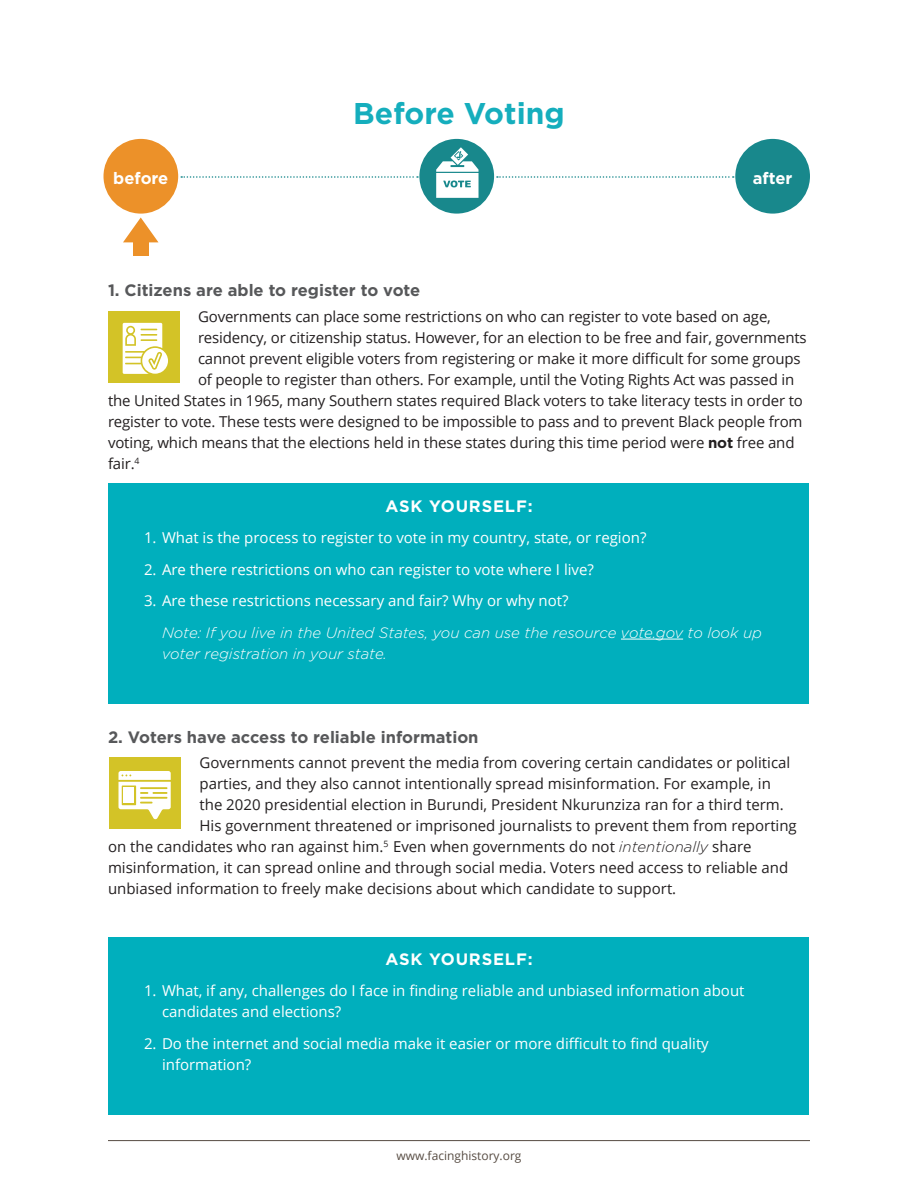
<style>
.page{position:relative;width:918px;height:1188px;background:#fff}
.page>*{position:absolute;margin:0;border:0;box-sizing:border-box;transform-origin:0 0}
.C_head{font:700 30px "Gotham";color:#15aebd}
.D_head{font:700 16.5px "Gotham";color:#57585a}
.Ask_Yourself_head{font:700 16.5px "Gotham";letter-spacing:.05em;color:#fff}
.D_head-2{font:700 16.5px "Gotham";color:#fff}
.body_left{font:15px "Open Sans";letter-spacing:-.01em;color:#231f20}
.body_bullet_white{font:15px/21px "Open Sans";color:#fff}
.body{font:15px "Open Sans";color:#fff}
.body-2{font:italic 300 15px/21px "Gotham";color:#fff}
.body-3{font:12px "Open Sans";color:#574c43}
.s1{font-family:"Gotham";font-weight:700}
.s2{font-family:"Gotham";font-weight:300;font-style:italic}
</style>
<div class="page">
<div style="left:108px;top:937px;width:700px;height:178px;background:#00afbd"></div>
<div style="left:108px;top:483px;width:700px;height:220px;background:#00afbd"></div>
<hr style="left:108px;top:1140px;width:702px;height:1px;background:#574c43">
<hr style="left:621px;top:639px;width:62px;height:1px;background:#fff">
<div style="left:104px;top:139px;width:74px;height:75px;background:#ec9129;border-radius:50%"></div>
<div style="left:419px;top:139px;width:75px;height:75px;background:#18888c;border-radius:50%"></div>
<div style="left:735px;top:139px;width:75px;height:75px;background:#18888c;border-radius:50%"></div>
<svg style="left:436px;top:147px;width:43px;height:51px"></svg>
<svg style="left:181px;top:176px;width:237px;height:2px"></svg>
<svg style="left:497px;top:176px;width:237px;height:2px"></svg>
<svg style="left:123px;top:218px;width:35px;height:24px"></svg>
<div style="left:133px;top:240px;width:16px;height:15px;background:#ec9129"></div>
<div style="left:108px;top:311px;width:72px;height:72px;background:#d3c327"></div>
<svg style="left:123px;top:323px;width:45px;height:51px"></svg>
<div style="left:110px;top:758px;width:72px;height:72px;background:#d3c327"></div>
<svg style="left:119px;top:771px;width:52px;height:49px"></svg>
<p class="C_head" style="left:353px;top:93px;width:213px">Before Voting</p>
<p class="D_head-2" style="left:113px;top:168px;width:57px">before</p>
<p class="D_head-2" style="left:753px;top:168px;width:41px">after</p>
<p class="D_head" style="left:108px;top:280px;width:314px">1. Citizens are able to register to vote</p>
<p class="body_left" style="left:198px;top:306px;width:574px">Governments can place some restrictions on who can register to vote based on age,</p>
<p class="body_left" style="left:198px;top:327px;width:610px">residency, or citizenship status. However, for an election to be free and fair, governments</p>
<p class="body_left" style="left:198px;top:348px;width:604px">cannot prevent eligible voters from registering or make it more difficult for some groups</p>
<p class="body_left" style="left:198px;top:369px;width:598px">of people to register than others. For example, until the Voting Rights Act was passed in</p>
<p class="body_left" style="left:108px;top:390px;width:697px">the United States in 1965, many Southern states required Black voters to take literacy tests in order to</p>
<p class="body_left" style="left:108px;top:411px;width:696px">register to vote. These tests were designed to be impossible to pass and to prevent Black people from</p>
<p class="body_left" style="left:108px;top:432px;width:688px">voting, which means that the elections held in these states during this time period were <span class="s1">not</span> free and</p>
<p class="body_left" style="left:108px;top:453px;width:33px">fair.<sup>4</sup></p>
<p class="Ask_Yourself_head" style="left:385px;top:495px;width:149px">ASK YOURSELF:</p>
<p class="body" style="left:144px;top:527px;width:504px">1. What is the process to register to vote in my country, state, or region?</p>
<p class="body" style="left:144px;top:559px;width:451px">2. Are there restrictions on who can register to vote where I live?</p>
<p class="body" style="left:144px;top:590px;width:426px">3. Are these restrictions necessary and fair? Why or why not?</p>
<p class="body-2" style="left:162px;top:621px;width:601px">Note: If you live in the United States, you can use the resource vote.gov to look up voter registration in your state.</p>
<p class="D_head" style="left:108px;top:726px;width:372px">2. Voters have access to reliable information</p>
<p class="body_left" style="left:200px;top:752px;width:592px">Governments cannot prevent the media from covering certain candidates or political</p>
<p class="body_left" style="left:200px;top:773px;width:573px">parties, and they also cannot intentionally spread misinformation. For example, in</p>
<p class="body_left" style="left:200px;top:794px;width:586px">the 2020 presidential election in Burundi, President Nkurunziza ran for a third term.</p>
<p class="body_left" style="left:200px;top:815px;width:599px">His government threatened or imprisoned journalists to prevent them from reporting</p>
<p class="body_left" style="left:108px;top:836px;width:645px">on the candidates who ran against him.<sup>5</sup> Even when governments do not <span class="s2">intentionally</span> share</p>
<p class="body_left" style="left:108px;top:857px;width:682px">misinformation, it can spread online and through social media. Voters need access to reliable and</p>
<p class="body_left" style="left:108px;top:878px;width:570px">unbiased information to freely make decisions about which candidate to support.</p>
<p class="Ask_Yourself_head" style="left:385px;top:948px;width:149px">ASK YOURSELF:</p>
<p class="body_bullet_white" style="left:162px;top:980px;width:584px;text-indent:-18px">1. What, if any, challenges do I face in finding reliable and unbiased information about candidates and elections?</p>
<p class="body_bullet_white" style="left:162px;top:1033px;width:548px;text-indent:-18px">2. Do the internet and social media make it easier or more difficult to find quality information?</p>
<p class="body-3" style="left:396px;top:1147px;width:127px">www.facinghistory.org</p>
</div>
